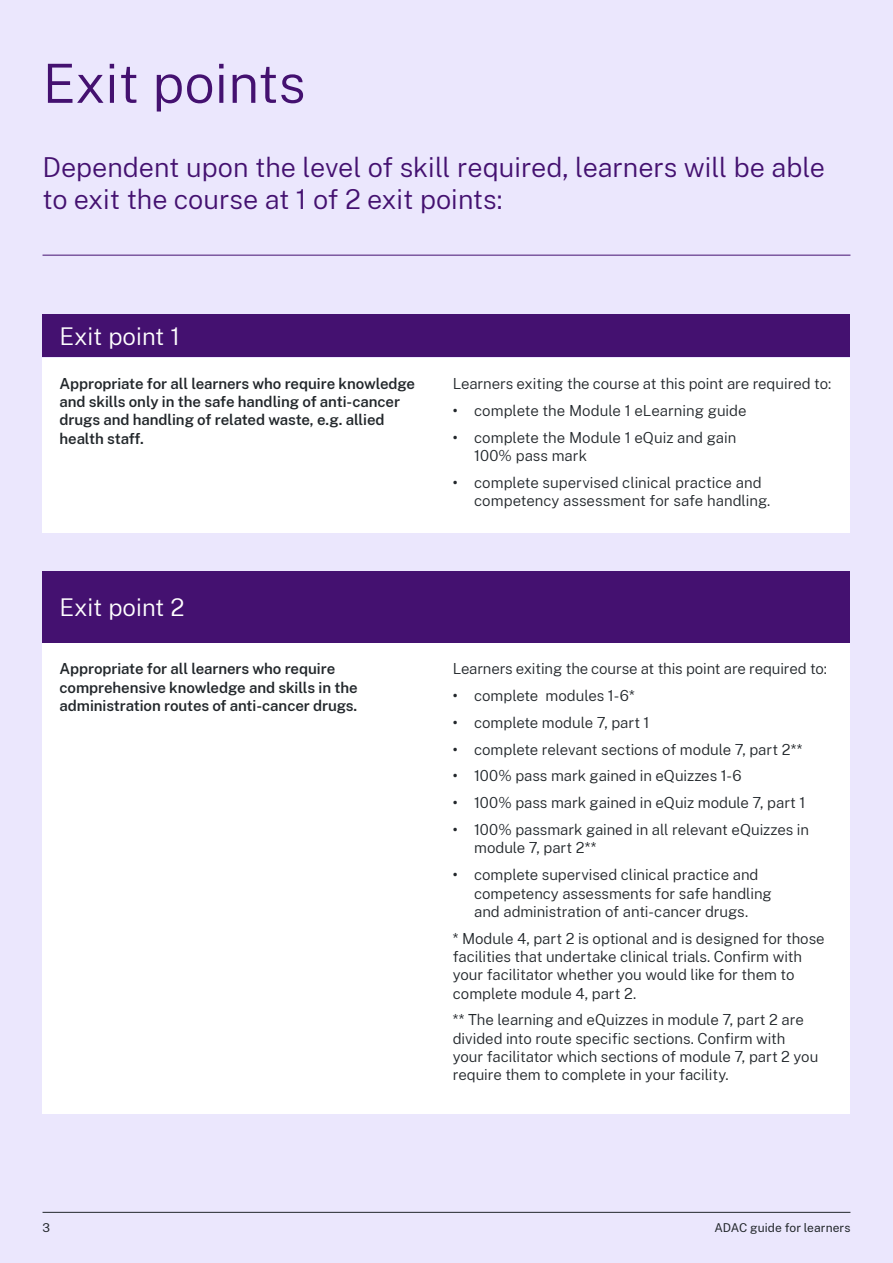
<style>
.page{position:relative;width:893px;height:1263px;background:#ebe7fd}
.page>*{position:absolute;margin:0;border:0;box-sizing:border-box;transform-origin:0 0}
.Heading_1__H1{font:300 54px "Public Sans";color:#441170}
.Intro_Copy{font:300 27px/32.4px "Public Sans";color:#441170}
.Heading_3__H3_-_Whit{font:300 24px "Public Sans";color:#fff}
.t1{font:300 15px/18.3px "Public Sans";letter-spacing:-.005em;color:#22272b}
.t2{font:600 15px/18.3px "Public Sans";letter-spacing:-.005em;color:#22272b}
.t3{font:12px "Public Sans";letter-spacing:.005em;color:#22272b}
.s1{font-weight:600}
</style>
<div class="page">
<hr style="left:43px;top:255px;width:807px;height:1px;background:#441170">
<div style="left:43px;top:315px;width:807px;height:42px;background:#441170"></div>
<div style="left:43px;top:358px;width:807px;height:175px;background:#fff"></div>
<div style="left:43px;top:571px;width:807px;height:71px;background:#441170"></div>
<div style="left:43px;top:643px;width:807px;height:470px;background:#fff"></div>
<hr style="left:43px;top:1212px;width:807px;height:1px;background:#22272b">
<p class="Heading_1__H1" style="left:43px;top:46px;width:265px">Exit points</p>
<p class="Intro_Copy" style="left:43px;top:150px;width:784px">Dependent upon the level of skill required, learners will be able to exit the course at 1 of 2 exit points:</p>
<p class="Heading_3__H3_-_Whit" style="left:60px;top:320px;width:122px">Exit point 1</p>
<p class="t2" style="left:60px;top:373px;width:357px">Appropriate for all learners who require knowledge and skills only in the safe handling of anti-cancer drugs and handling of related waste, e.g. allied health staff.</p>
<p class="t1" style="left:453px;top:374px;width:380px">Learners exiting the course at this point are required to:</p>
<p class="t1" style="left:453px;top:400px;width:295px"><span class="s1">•</span> complete the Module 1 eLearning guide</p>
<p class="t1" style="left:474px;top:427px;width:264px;text-indent:-21px"><span class="s1">•</span> complete the Module 1 eQuiz and gain<br>100% pass mark</p>
<p class="t1" style="left:474px;top:472px;width:298px;text-indent:-21px"><span class="s1">•</span> complete supervised clinical practice and competency assessment for safe handling.</p>
<p class="Heading_3__H3_-_Whit" style="left:60px;top:591px;width:126px">Exit point 2</p>
<p class="t2" style="left:60px;top:659px;width:300px">Appropriate for all learners who require comprehensive knowledge and skills in the administration routes of anti-cancer drugs.</p>
<p class="t1" style="left:453px;top:659px;width:376px">Learners exiting the course at this point are required to:</p>
<p class="t1" style="left:453px;top:686px;width:183px"><span class="s1">•</span> complete modules 1-6*</p>
<p class="t1" style="left:453px;top:713px;width:198px"><span class="s1">•</span> complete module 7, part 1</p>
<p class="t1" style="left:453px;top:739px;width:351px"><span class="s1">•</span> complete relevant sections of module 7, part 2**</p>
<p class="t1" style="left:453px;top:766px;width:290px"><span class="s1">•</span> 100% pass mark gained in eQuizzes 1-6</p>
<p class="t1" style="left:453px;top:793px;width:354px"><span class="s1">•</span> 100% pass mark gained in eQuiz module 7, part 1</p>
<p class="t1" style="left:474px;top:820px;width:336px;text-indent:-21px"><span class="s1">•</span> 100% passmark gained in all relevant eQuizzes in module 7, part 2**</p>
<p class="t1" style="left:474px;top:865px;width:299px;text-indent:-21px"><span class="s1">•</span> complete supervised clinical practice and competency assessments for safe handling and administration of anti-cancer drugs.</p>
<p class="t1" style="left:453px;top:928px;width:373px">* Module 4, part 2 is optional and is designed for those facilities that undertake clinical trials. Confirm with your facilitator whether you would like for them to complete module 4, part 2.</p>
<p class="t1" style="left:453px;top:1010px;width:367px">** The learning and eQuizzes in module 7, part 2 are divided into route specific sections. Confirm with your facilitator which sections of module 7, part 2 you require them to complete in your facility.</p>
<p class="t3" style="left:43px;top:1219px;width:9px">3</p>
<p class="t3" style="left:714px;top:1219px;width:138px">ADAC guide for learners</p>
</div>
